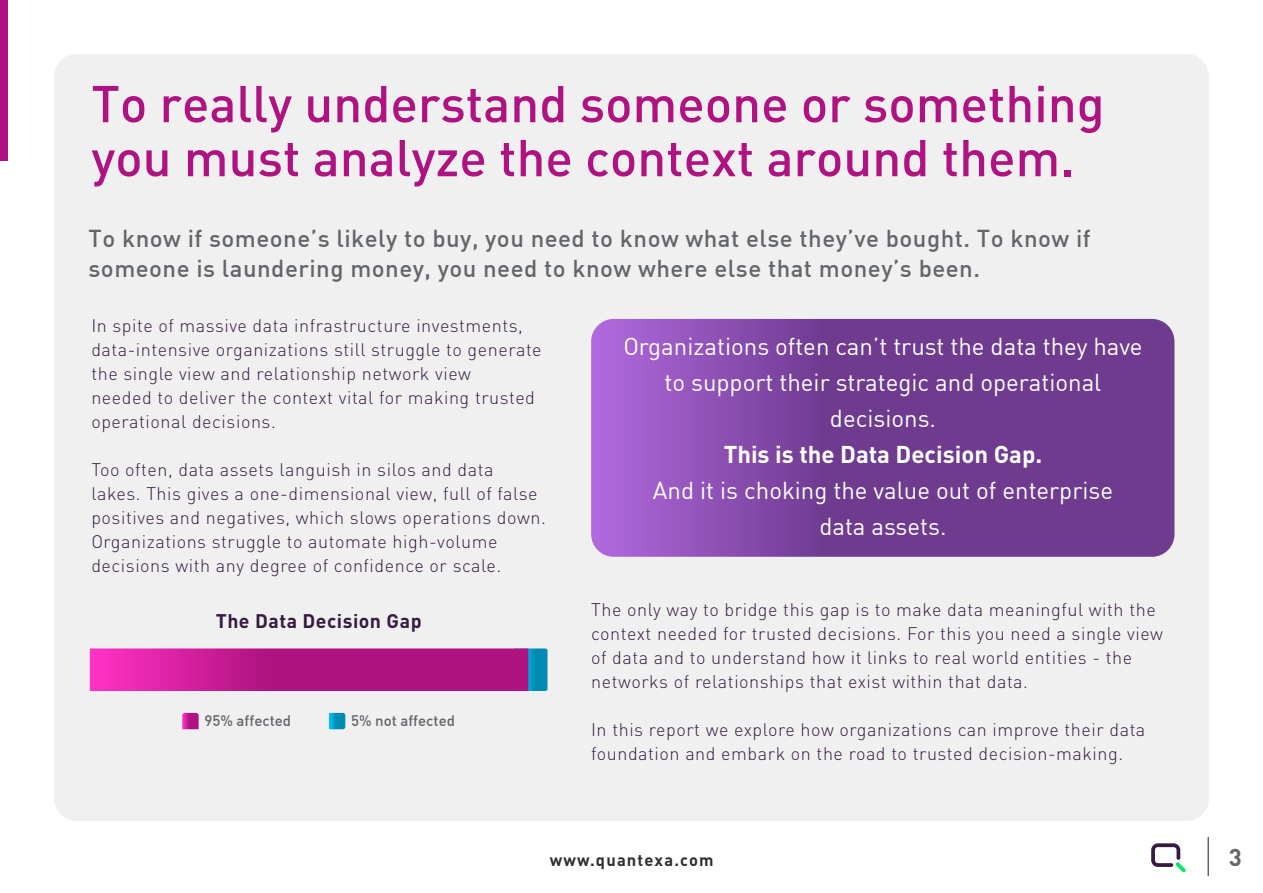
<style>
.page{position:relative;width:1263px;height:893px;background:#fff}
.page>*{position:absolute;margin:0;border:0;box-sizing:border-box;transform-origin:0 0}
.t1{font:500 51px/54px "DIN";color:#af1281}
.t2{font:24px/36px "DIN";color:#fff;text-align:center}
.t3{font:500 24px/30px "DIN";letter-spacing:.02em;color:#62666b}
.t4{font:700 24px "DIN";color:#fff}
.t5{font:700 24px "DIN";color:#62666b}
.t6{font:700 19.5px "DIN";letter-spacing:.025em;color:#371c42}
.t7{font:300 18px/24px "DIN";letter-spacing:.03em;color:#371c42}
.t8{font:700 16.5px "DIN";letter-spacing:.07em;color:#2f2f2f}
.t9{font:500 15px "DIN";color:#62666b}
</style>
<div class="page">
<div style="left:54px;top:54px;width:1155px;height:767px;background:#f0f0f0;border-radius:22px"></div>
<svg style="left:591px;top:319px;width:583px;height:238px;background:#7c459f"></svg>
<svg style="left:90px;top:648px;width:457px;height:43px;background:#b81f91"></svg>
<svg style="left:182px;top:713px;width:17px;height:16px"></svg>
<svg style="left:329px;top:713px;width:16px;height:16px"></svg>
<div style="left:0;top:0;width:8px;height:161px;background:#af1281"></div>
<svg style="left:1151px;top:843px;width:35px;height:29px"></svg>
<hr style="left:1207px;top:837px;width:2px;height:39px;background:#62666b">
<h1 class="t1" style="left:91px;top:75px;width:1015px">To really understand someone or something you must analyze the context around them.</h1>
<h2 class="t3" style="left:88px;top:222px;width:1004px">To know if someone’s likely to buy, you need to know what else they’ve bought. To know if someone is laundering money, you need to know where else that money’s been.</h2>
<p class="t7" style="left:91px;top:313px;width:452px">In spite of massive data infrastructure investments, data-intensive organizations still struggle to generate the single view and relationship network view<br>needed to deliver the context vital for making trusted operational decisions.</p>
<p class="t7" style="left:91px;top:457px;width:456px">Too often, data assets languish in silos and data lakes. This gives a one-dimensional view, full of false positives and negatives, which slows operations down.<br>Organizations struggle to automate high-volume decisions with any degree of confidence or scale.</p>
<p class="t6" style="left:216px;top:609px;width:207px">The Data Decision Gap</p>
<p class="t9" style="left:204px;top:711px;width:88px">95% affected</p>
<p class="t9" style="left:351px;top:711px;width:105px">5% not affected</p>
<h2 class="t2" style="left:623px;top:328px;width:521px">Organizations often can’t trust the data they have to support their strategic and operational decisions.</h2>
<h2 class="t4" style="left:724px;top:439px;width:320px">This is the Data Decision Gap.</h2>
<h2 class="t2" style="left:653px;top:472px;width:462px">And it is choking the value out of enterprise data assets.</h2>
<p class="t7" style="left:591px;top:597px;width:573px">The only way to bridge this gap is to make data meaningful with the context needed for trusted decisions. For this you need a single view of data and to understand how it links to real world entities - the networks of relationships that exist within that data.</p>
<p class="t7" style="left:591px;top:717px;width:556px">In this report we explore how organizations can improve their data foundation and embark on the road to trusted decision-making.</p>
<p class="t8" style="left:550px;top:850px;width:165px">www.quantexa.com</p>
<h2 class="t5" style="left:1229px;top:842px;width:15px">3</h2>
</div>
